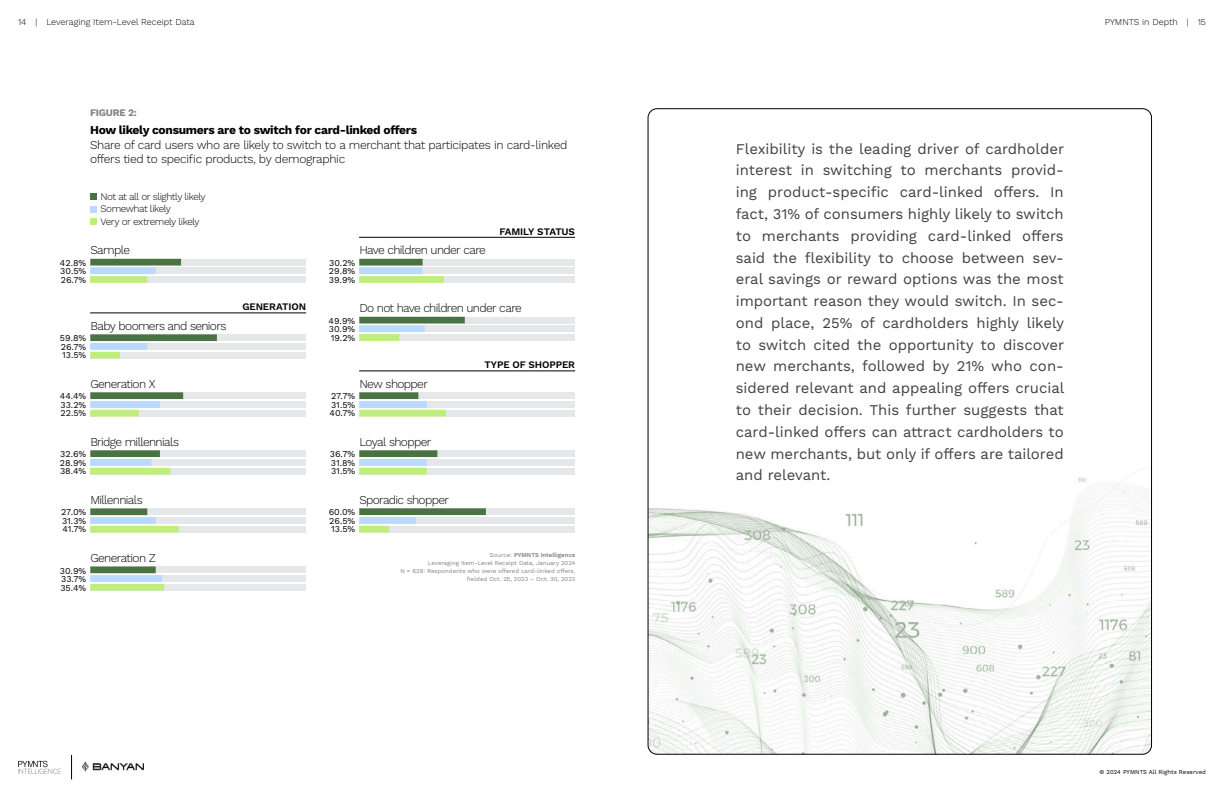
<style>
.page{position:relative;width:1224px;height:792px;background:#fff}
.page>*{position:absolute;margin:0;border:0;box-sizing:border-box;transform-origin:0 0}
.t1{font:14.9px/21.8px "Work Sans";color:#414042;text-align:justify}
.t2{font:300 12px "Work Sans";letter-spacing:-.05em;color:#000}
.t3{font:300 12px/14.4px "Work Sans";letter-spacing:-.025em;color:#000}
.t4{font:700 12px "Work Sans";letter-spacing:-.025em;color:#000}
.t5{font:300 10px/12.6px "Work Sans";letter-spacing:-.045em;color:#000}
.t6{font:600 10px "Work Sans";letter-spacing:-.015em;color:#000}
.t7{font:700 10px "Work Sans";letter-spacing:-.025em;color:#808285}
.t8{font:9px/8.5px "Work Sans";color:#000;text-align:justify}
.t9{font:300 9px "Work Sans";color:#000}
.t10{font:6px/8px "Work Sans";color:#808285;text-align:right}
.t11{font:6px "Work Sans";letter-spacing:.005em;color:#000}
.s1{font-weight:600}
</style>
<div class="page">
<svg style="left:71px;top:755px;width:1px;height:24px"></svg>
<svg style="left:18px;top:761px;width:43px;height:13px"></svg>
<img style="left:82px;top:763px;width:61px;height:9px">
<div style="left:90px;top:259px;width:216px;height:7px;background:#e6e7e8"></div>
<div style="left:90px;top:259px;width:91px;height:6px;background:#4a7343"></div>
<div style="left:90px;top:268px;width:216px;height:6px;background:#e6e7e8"></div>
<div style="left:90px;top:267px;width:66px;height:7px;background:#b9d9ff"></div>
<div style="left:90px;top:276px;width:216px;height:7px;background:#e6e7e8"></div>
<div style="left:90px;top:276px;width:57px;height:7px;background:#c0ee7d"></div>
<div style="left:90px;top:392px;width:216px;height:7px;background:#e6e7e8"></div>
<div style="left:90px;top:392px;width:93px;height:7px;background:#4a7343"></div>
<div style="left:90px;top:401px;width:216px;height:7px;background:#e6e7e8"></div>
<div style="left:90px;top:401px;width:70px;height:7px;background:#b9d9ff"></div>
<div style="left:90px;top:410px;width:216px;height:6px;background:#e6e7e8"></div>
<div style="left:90px;top:410px;width:49px;height:6px;background:#c0ee7d"></div>
<div style="left:359px;top:317px;width:216px;height:6px;background:#e6e7e8"></div>
<div style="left:359px;top:317px;width:106px;height:6px;background:#4a7343"></div>
<div style="left:359px;top:325px;width:216px;height:7px;background:#e6e7e8"></div>
<div style="left:359px;top:325px;width:66px;height:7px;background:#b9d9ff"></div>
<div style="left:359px;top:334px;width:216px;height:7px;background:#e6e7e8"></div>
<div style="left:359px;top:334px;width:40px;height:7px;background:#c0ee7d"></div>
<div style="left:359px;top:450px;width:216px;height:7px;background:#e6e7e8"></div>
<div style="left:359px;top:450px;width:78px;height:7px;background:#4a7343"></div>
<div style="left:359px;top:459px;width:216px;height:7px;background:#e6e7e8"></div>
<div style="left:359px;top:459px;width:68px;height:7px;background:#b9d9ff"></div>
<div style="left:359px;top:468px;width:216px;height:6px;background:#e6e7e8"></div>
<div style="left:359px;top:468px;width:68px;height:6px;background:#c0ee7d"></div>
<div style="left:359px;top:508px;width:216px;height:7px;background:#e6e7e8"></div>
<div style="left:359px;top:508px;width:127px;height:7px;background:#4a7343"></div>
<div style="left:359px;top:517px;width:216px;height:7px;background:#e6e7e8"></div>
<div style="left:359px;top:517px;width:57px;height:7px;background:#b9d9ff"></div>
<div style="left:359px;top:526px;width:216px;height:6px;background:#e6e7e8"></div>
<div style="left:359px;top:526px;width:30px;height:6px;background:#c0ee7d"></div>
<div style="left:90px;top:334px;width:216px;height:7px;background:#e6e7e8"></div>
<div style="left:90px;top:334px;width:127px;height:7px;background:#4a7343"></div>
<div style="left:90px;top:343px;width:216px;height:7px;background:#e6e7e8"></div>
<div style="left:90px;top:343px;width:57px;height:7px;background:#b9d9ff"></div>
<div style="left:90px;top:352px;width:216px;height:6px;background:#e6e7e8"></div>
<div style="left:90px;top:352px;width:30px;height:6px;background:#c0ee7d"></div>
<div style="left:359px;top:259px;width:216px;height:7px;background:#e6e7e8"></div>
<div style="left:359px;top:259px;width:64px;height:6px;background:#4a7343"></div>
<div style="left:359px;top:268px;width:216px;height:6px;background:#e6e7e8"></div>
<div style="left:359px;top:267px;width:64px;height:7px;background:#b9d9ff"></div>
<div style="left:359px;top:276px;width:216px;height:7px;background:#e6e7e8"></div>
<div style="left:359px;top:276px;width:85px;height:7px;background:#c0ee7d"></div>
<div style="left:359px;top:392px;width:216px;height:7px;background:#e6e7e8"></div>
<div style="left:359px;top:392px;width:59px;height:7px;background:#4a7343"></div>
<div style="left:359px;top:401px;width:216px;height:7px;background:#e6e7e8"></div>
<div style="left:359px;top:401px;width:68px;height:7px;background:#b9d9ff"></div>
<div style="left:359px;top:410px;width:216px;height:6px;background:#e6e7e8"></div>
<div style="left:359px;top:410px;width:87px;height:6px;background:#c0ee7d"></div>
<div style="left:90px;top:450px;width:216px;height:7px;background:#e6e7e8"></div>
<div style="left:90px;top:450px;width:70px;height:7px;background:#4a7343"></div>
<div style="left:90px;top:459px;width:216px;height:7px;background:#e6e7e8"></div>
<div style="left:90px;top:459px;width:62px;height:7px;background:#b9d9ff"></div>
<div style="left:90px;top:468px;width:216px;height:6px;background:#e6e7e8"></div>
<div style="left:90px;top:468px;width:80px;height:6px;background:#c0ee7d"></div>
<div style="left:90px;top:508px;width:216px;height:7px;background:#e6e7e8"></div>
<div style="left:90px;top:508px;width:57px;height:7px;background:#4a7343"></div>
<div style="left:90px;top:517px;width:216px;height:7px;background:#e6e7e8"></div>
<div style="left:90px;top:517px;width:66px;height:7px;background:#b9d9ff"></div>
<div style="left:90px;top:526px;width:216px;height:7px;background:#e6e7e8"></div>
<div style="left:90px;top:526px;width:89px;height:7px;background:#c0ee7d"></div>
<div style="left:90px;top:567px;width:216px;height:6px;background:#e6e7e8"></div>
<div style="left:90px;top:567px;width:66px;height:6px;background:#4a7343"></div>
<div style="left:90px;top:575px;width:216px;height:7px;background:#e6e7e8"></div>
<div style="left:90px;top:575px;width:72px;height:7px;background:#b9d9ff"></div>
<div style="left:90px;top:584px;width:216px;height:7px;background:#e6e7e8"></div>
<div style="left:90px;top:584px;width:74px;height:7px;background:#c0ee7d"></div>
<div style="left:90px;top:193px;width:6px;height:7px;background:#4a7343"></div>
<svg style="left:90px;top:206px;width:6px;height:6px"></svg>
<svg style="left:90px;top:219px;width:6px;height:6px"></svg>
<hr style="left:90px;top:313px;width:216px;height:1px;background:#000">
<hr style="left:359px;top:237px;width:216px;height:1px;background:#000">
<hr style="left:359px;top:371px;width:216px;height:1px;background:#000">
<img style="left:648px;top:478px;width:502px;height:276px">
<p class="t9" style="left:18px;top:16px;width:178px">14 | Leveraging Item-Level Receipt Data</p>
<p class="t7" style="left:90px;top:106px;width:48px">FIGURE 2:</p>
<p class="t4" style="left:90px;top:123px;width:329px">How likely consumers are to switch for card-linked offers</p>
<p class="t3" style="left:90px;top:138px;width:479px">Share of card users who are likely to switch to a merchant that participates in card-linked offers tied to specific products, by demographic</p>
<p class="t5" style="left:100px;top:190px;width:107px">Not at all or slightly likely<br>Somewhat likely<br>Very or extremely likely</p>
<p class="t6" style="left:499px;top:226px;width:77px">FAMILY STATUS</p>
<p class="t2" style="left:90px;top:243px;width:41px">Sample</p>
<p class="t2" style="left:359px;top:243px;width:128px">Have children under care</p>
<p class="t8" style="left:60px;top:259px;width:28px">42.8% 30.5% 26.7%</p>
<p class="t8" style="left:329px;top:259px;width:28px">30.2% 29.8% 39.9%</p>
<p class="t6" style="left:242px;top:301px;width:65px">GENERATION</p>
<p class="t2" style="left:359px;top:301px;width:164px">Do not have children under care</p>
<p class="t2" style="left:90px;top:318px;width:138px">Baby boomers and seniors</p>
<p class="t8" style="left:60px;top:334px;width:28px">59.8% 26.7% 13.5%</p>
<p class="t8" style="left:329px;top:317px;width:28px">49.9% 30.9% 19.2%</p>
<p class="t6" style="left:484px;top:359px;width:92px">TYPE OF SHOPPER</p>
<p class="t2" style="left:90px;top:376px;width:67px">Generation X</p>
<p class="t2" style="left:359px;top:376px;width:70px">New shopper</p>
<p class="t8" style="left:60px;top:392px;width:28px">44.4% 33.2% 22.5%</p>
<p class="t8" style="left:330px;top:392px;width:27px">27.7% 31.5% 40.7%</p>
<p class="t2" style="left:90px;top:434px;width:90px">Bridge millennials</p>
<p class="t2" style="left:359px;top:434px;width:73px">Loyal shopper</p>
<p class="t8" style="left:60px;top:450px;width:28px">32.6% 28.9% 38.4%</p>
<p class="t8" style="left:330px;top:450px;width:27px">36.7% 31.8% 31.5%</p>
<p class="t2" style="left:90px;top:493px;width:54px">Millennials</p>
<p class="t2" style="left:359px;top:492px;width:91px">Sporadic shopper</p>
<p class="t8" style="left:61px;top:509px;width:27px">27.0% 31.3% 41.7%</p>
<p class="t8" style="left:329px;top:508px;width:28px">60.0% 26.5% 13.5%</p>
<p class="t2" style="left:90px;top:551px;width:67px">Generation Z</p>
<p class="t8" style="left:60px;top:567px;width:28px">30.9% 33.7% 35.4%</p>
<p class="t10" style="left:400px;top:551px;width:176px">Source: <span class="s1">PYMNTS Intelligence<br></span>Leveraging Item-Level Receipt Data, January 2024<br>N = 628: Respondents who were offered card-linked offers, fielded Oct. 25, 2023 – Oct. 30, 2023</p>
<p class="t9" style="left:1105px;top:16px;width:103px">PYMNTS in Depth | 15</p>
<p class="t1" style="left:736px;top:138px;width:330px">Flexibility is the leading driver of cardholder interest in switching to merchants provid&shy;ing product-specific card-linked offers. In fact, 31% of consumers highly likely to switch to merchants providing card-linked offers said the flexibility to choose between sev&shy;eral savings or reward options was the most important reason they would switch. In sec&shy;ond place, 25% of cardholders highly likely to switch cited the opportunity to discover new merchants, followed by 21% who con&shy;sidered relevant and appealing offers crucial to their decision. This further suggests that card-linked offers can attract cardholders to new merchants, but only if offers are tailored and relevant.</p>
<p class="t11" style="left:1100px;top:768px;width:108px">© 2024 PYMNTS All Rights Reserved</p>
</div>
